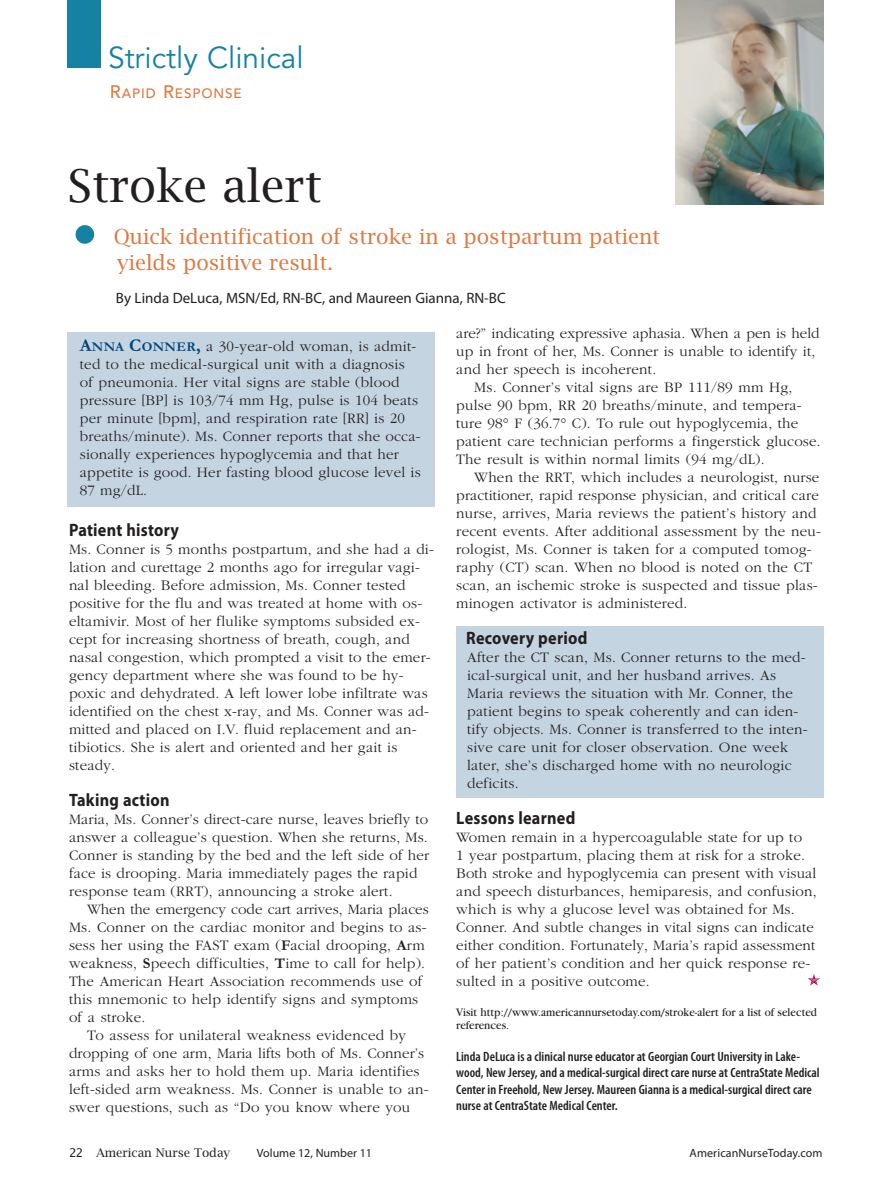
<style>
.page{position:relative;width:891px;height:1202px;background:#fff}
.page>*{position:absolute;margin:0;border:0;box-sizing:border-box;transform-origin:0 0}
.t1{font:45px "Lucida Bright";color:#231f20}
.t2{font:30px "Avenir";color:#1581a3}
.t3{font:20.7px/25.5px "Lucida Bright";color:#de7942}
.t4{font:700 18px "Myriad Pro";letter-spacing:.015em;color:#231f20;scale:.9 1}
.t5{font:300 15px/18px "Garamond";letter-spacing:.015em;color:#231f20}
.t6{font:15px "Myriad Pro";color:#231f20}
.t7{font:600 condensed 13.5px/16.5px "Myriad Pro";color:#231f20}
.t8{font:500 13.5px "Avenir";letter-spacing:.065em;color:#de7942}
.t9{font:12px/13.5px "Garamond";letter-spacing:.005em;color:#231f20;scale:.93 1}
.t10{font:12px "Myriad Pro";letter-spacing:.005em;color:#231f20}
.t11{font:12px "Lucida Bright";color:#231f20}
.s1{font-size:18px}
.s2{font-family:"Avenir";font-size:52.5px;color:#1581a3}
.s3{font-weight:700;font-size:18px;color:#00467e}
.s4{font-weight:700;font-size:13.5px;color:#00467e}
.s5{font-weight:700}
.s6{font-family:"Lucida Grande"}
</style>
<div class="page">
<div style="left:456px;top:626px;width:368px;height:171px;background:#c5d4e1"></div>
<div style="left:68px;top:0;width:33px;height:68px;background:#1581a3"></div>
<img style="left:676px;top:0;width:148px;height:205px">
<div style="left:68px;top:333px;width:367px;height:174px;background:#c5d4e1"></div>
<svg style="left:808px;top:974px;width:12px;height:11px"></svg>
<h2 class="t2" style="left:108px;top:40px;width:197px">Strictly Clinical</h2>
<p class="t8" style="left:110px;top:82px;width:133px"><span class="s1">R</span>APID <span class="s1">R</span>ESPONSE</p>
<h1 class="t1" style="left:68px;top:160px;width:256px">Stroke alert</h1>
<h3 class="t3" style="left:117px;top:224px;width:545px;text-indent:-46px"><span class="s2">•</span> Quick identification of stroke in a postpartum patient yields positive result.</h3>
<p class="t6" style="left:116px;top:292px;width:391px">By Linda DeLuca, MSN/Ed, RN-BC, and Maureen Gianna, RN-BC</p>
<p class="t5" style="left:80px;top:337px;width:342px"><span class="s3">A</span><span class="s4">NNA</span> <span class="s3">C</span><span class="s4">ONNER</span><span class="s3">,</span> a 30-year-old woman, is admit&shy;ted to the medical-surgical unit with a diagnosis of pneumonia. Her vital signs are stable (blood pressure [BP] is 103/74 mm Hg, pulse is 104 beats per minute [bpm], and respiration rate [RR] is 20 breaths/minute). Ms. Conner reports that she occa&shy;sionally experiences hypoglycemia and that her appetite is good. Her fasting blood glucose level is 87 mg/dL.</p>
<p class="t4" style="left:69px;top:523px;width:124px">Patient history</p>
<p class="t5" style="left:69px;top:539px;width:366px">Ms. Conner is 5 months postpartum, and she had a di&shy;lation and curettage 2 months ago for irregular vagi&shy;nal bleeding. Before admission, Ms. Conner tested positive for the flu and was treated at home with os&shy;eltamivir. Most of her flulike symptoms subsided ex&shy;cept for increasing shortness of breath, cough, and nasal congestion, which prompted a visit to the emer&shy;gency department where she was found to be hy&shy;poxic and dehydrated. A left lower lobe infiltrate was identified on the chest x-ray, and Ms. Conner was ad&shy;mitted and placed on I.V. fluid replacement and an&shy;tibiotics. She is alert and oriented and her gait is steady.</p>
<p class="t4" style="left:69px;top:793px;width:113px">Taking action</p>
<p class="t5" style="left:69px;top:809px;width:362px">Maria, Ms. Conner’s direct-care nurse, leaves briefly to answer a colleague’s question. When she returns, Ms.<br>Conner is standing by the bed and the left side of her face is drooping. Maria immediately pages the rapid response team (RRT), announcing a stroke alert.</p>
<p class="t5" style="left:87px;top:899px;width:343px">When the emergency code cart arrives, Maria places</p>
<p class="t5" style="left:69px;top:917px;width:359px">Ms. Conner on the cardiac monitor and begins to as-</p>
<p class="t5" style="left:69px;top:935px;width:357px">sess her using the FAST exam (<span class="s5">F</span>acial drooping, <span class="s5">A</span>rm</p>
<p class="t5" style="left:69px;top:953px;width:358px">weakness, <span class="s5">S</span>peech difficulties, <span class="s5">T</span>ime to call for help).</p>
<p class="t5" style="left:69px;top:971px;width:355px">The American Heart Association recommends use of</p>
<p class="t5" style="left:69px;top:989px;width:351px">this mnemonic to help identify signs and symptoms</p>
<p class="t5" style="left:69px;top:1007px;width:78px">of a stroke.</p>
<p class="t5" style="left:87px;top:1025px;width:321px">To assess for unilateral weakness evidenced by</p>
<p class="t5" style="left:69px;top:1043px;width:357px">dropping of one arm, Maria lifts both of Ms. Conner’s</p>
<p class="t5" style="left:69px;top:1061px;width:352px">arms and asks her to hold them up. Maria identifies</p>
<p class="t5" style="left:69px;top:1079px;width:361px">left-sided arm weakness. Ms. Conner is unable to an-</p>
<p class="t5" style="left:69px;top:1097px;width:343px">swer questions, such as “Do you know where you</p>
<p class="t5" style="left:456px;top:323px;width:365px">are?” indicating expressive aphasia. When a pen is held</p>
<p class="t5" style="left:456px;top:341px;width:360px">up in front of her, Ms. Conner is unable to identify it,</p>
<p class="t5" style="left:456px;top:359px;width:201px">and her speech is incoherent.</p>
<p class="t5" style="left:474px;top:377px;width:319px">Ms. Conner’s vital signs are BP 111/89 mm Hg,</p>
<p class="t5" style="left:456px;top:395px;width:347px">pulse 90 bpm, RR 20 breaths/minute, and tempera-</p>
<p class="t5" style="left:456px;top:413px;width:343px">ture 98° F (36.7° C). To rule out hypoglycemia, the</p>
<p class="t5" style="left:456px;top:431px;width:366px">patient care technician performs a fingerstick glucose.</p>
<p class="t5" style="left:456px;top:449px;width:310px">The result is within normal limits (94 mg/dL).</p>
<p class="t5" style="left:474px;top:467px;width:347px">When the RRT, which includes a neurologist, nurse</p>
<p class="t5" style="left:456px;top:485px;width:364px">practitioner, rapid response physician, and critical care</p>
<p class="t5" style="left:456px;top:503px;width:362px">nurse, arrives, Maria reviews the patient’s history and</p>
<p class="t5" style="left:456px;top:521px;width:366px">recent events. After additional assessment by the neu-</p>
<p class="t5" style="left:456px;top:539px;width:357px">rologist, Ms. Conner is taken for a computed tomog-</p>
<p class="t5" style="left:456px;top:557px;width:357px">raphy (CT) scan. When no blood is noted on the CT</p>
<p class="t5" style="left:456px;top:575px;width:363px">scan, an ischemic stroke is suspected and tissue plas-</p>
<p class="t5" style="left:456px;top:593px;width:233px">minogen activator is administered.</p>
<p class="t4" style="left:466px;top:631px;width:136px">Recovery period</p>
<p class="t5" style="left:467px;top:647px;width:342px">After the CT scan, Ms. Conner returns to the med&shy;ical-surgical unit, and her husband arrives. As Maria reviews the situation with Mr. Conner, the patient begins to speak coherently and can iden&shy;tify objects. Ms. Conner is transferred to the inten&shy;sive care unit for closer observation. One week later, she’s discharged home with no neurologic deficits.</p>
<p class="t4" style="left:456px;top:811px;width:134px">Lessons learned</p>
<p class="t5" style="left:456px;top:827px;width:362px">Women remain in a hypercoagulable state for up to<br>1 year postpartum, placing them at risk for a stroke.<br>Both stroke and hypoglycemia can present with visual and speech disturbances, hemiparesis, and confusion, which is why a glucose level was obtained for Ms.<br>Conner. And subtle changes in vital signs can indicate either condition. Fortunately, Maria’s rapid assessment of her patient’s condition and her quick response re&shy;sulted in a positive outcome.</p>
<p class="t9" style="left:456px;top:1006px;width:389px">Visit http://www.americannursetoday.com/stroke-alert for a list of selected references.</p>
<p class="t7" style="left:456px;top:1049px;width:365px">Linda DeLuca is a clinical nurse educator at Georgian Court University in Lake&shy;wood, New Jersey, and a medical-surgical direct care nurse at CentraState Medical Center in Freehold, New Jersey. Maureen Gianna is a medical-surgical direct care nurse at CentraState Medical Center.</p>
<p class="t11" style="left:69px;top:1145px;width:163px"><span class="s6">22</span> American Nurse Today</p>
<p class="t10" style="left:257px;top:1148px;width:117px">Volume 12, Number 11</p>
<p class="t10" style="left:690px;top:1148px;width:135px">AmericanNurseToday.com</p>
</div>
